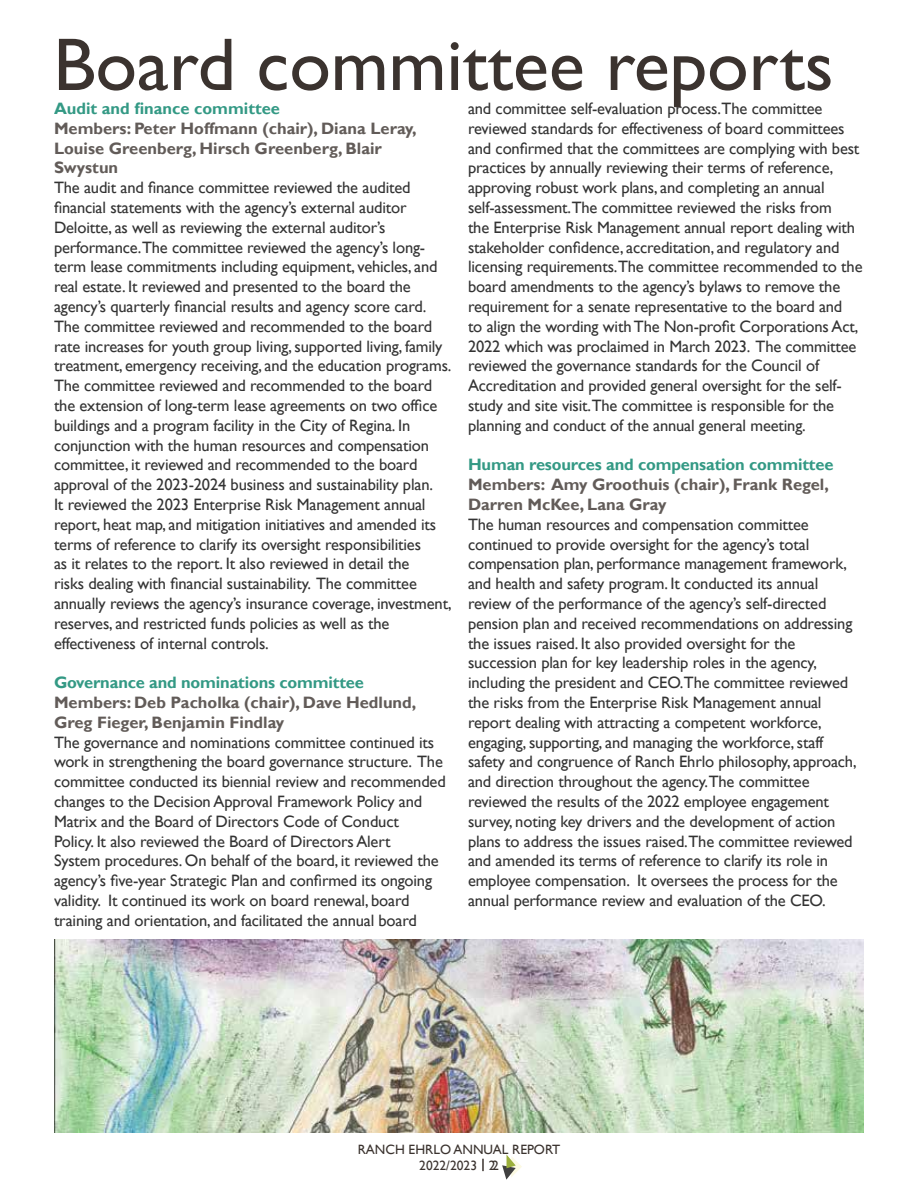
<style>
.page{position:relative;width:918px;height:1188px;background:#fff}
.page>*{position:absolute;margin:0;border:0;box-sizing:border-box;transform-origin:0 0}
.t1{font:75px "Gill Sans";color:#3b332f}
.t2{font:16.5px/19.8px "Gill Sans";letter-spacing:-.01em;color:#000}
.t3{font:700 16.5px/19.8px "Gill Sans";color:#3b332f}
.t4{font:700 16.5px "Gill Sans";letter-spacing:-.01em;color:#008066}
.t5{font:13.5px/15.8px "Gill Sans";color:#3b332f;text-align:center}
</style>
<div class="page">
<svg style="left:502px;top:1154px;width:20px;height:26px"></svg>
<img style="left:55px;top:940px;width:808px;height:193px">
<svg style="left:482px;top:1159px;width:2px;height:12px"></svg>
<h1 class="t1" style="left:53px;top:21px;width:782px">Board committee reports</h1>
<p class="t4" style="left:54px;top:99px;width:227px">Audit and finance committee</p>
<p class="t3" style="left:54px;top:119px;width:364px">Members: Peter Hoffmann (chair), Diana Leray,<br>Louise Greenberg, Hirsch Greenberg, Blair<br>Swystun</p>
<p class="t2" style="left:54px;top:178px;width:399px">The audit and finance committee reviewed the audited financial statements with the agency’s external auditor Deloitte, as well as reviewing the external auditor’s performance.The committee reviewed the agency’s long&shy;term lease commitments including equipment, vehicles, and real estate. It reviewed and presented to the board the agency’s quarterly financial results and agency score card.<br>The committee reviewed and recommended to the board rate increases for youth group living, supported living, family treatment, emergency receiving, and the education programs.<br>The committee reviewed and recommended to the board the extension of long-term lease agreements on two office buildings and a program facility in the City of Regina. In conjunction with the human resources and compensation committee, it reviewed and recommended to the board approval of the 2023-2024 business and sustainability plan.<br>It reviewed the 2023 Enterprise Risk Management annual report, heat map, and mitigation initiatives and amended its terms of reference to clarify its oversight responsibilities<br>as it relates to the report. It also reviewed in detail the<br>risks dealing with financial sustainability. The committee annually reviews the agency’s insurance coverage, investment, reserves, and restricted funds policies as well as the effectiveness of internal controls.</p>
<p class="t4" style="left:54px;top:673px;width:311px">Governance and nominations committee</p>
<p class="t3" style="left:54px;top:693px;width:364px">Members: Deb Pacholka (chair), Dave Hedlund,<br>Greg Fieger, Benjamin Findlay</p>
<p class="t2" style="left:54px;top:732px;width:393px">The governance and nominations committee continued its work in strengthening the board governance structure. The committee conducted its biennial review and recommended changes to the Decision Approval Framework Policy and Matrix and the Board of Directors Code of Conduct<br>Policy. It also reviewed the Board of Directors Alert<br>System procedures. On behalf of the board, it reviewed the agency’s five-year Strategic Plan and confirmed its ongoing validity. It continued its work on board renewal, board training and orientation, and facilitated the annual board</p>
<p class="t2" style="left:468px;top:99px;width:396px">and committee self-evaluation process.The committee reviewed standards for effectiveness of board committees and confirmed that the committees are complying with best practices by annually reviewing their terms of reference, approving robust work plans, and completing an annual self-assessment.The committee reviewed the risks from<br>the Enterprise Risk Management annual report dealing with stakeholder confidence, accreditation, and regulatory and licensing requirements.The committee recommended to the board amendments to the agency’s bylaws to remove the requirement for a senate representative to the board and<br>to align the wording with The Non-profit Corporations Act, 2022 which was proclaimed in March 2023. The committee reviewed the governance standards for the Council of Accreditation and provided general oversight for the self&shy;study and site visit.The committee is responsible for the planning and conduct of the annual general meeting.</p>
<p class="t4" style="left:468px;top:455px;width:367px">Human resources and compensation committee</p>
<p class="t3" style="left:468px;top:475px;width:362px">Members: Amy Groothuis (chair), Frank Regel,<br>Darren McKee, Lana Gray</p>
<p class="t2" style="left:468px;top:515px;width:390px">The human resources and compensation committee continued to provide oversight for the agency’s total compensation plan, performance management framework, and health and safety program. It conducted its annual review of the performance of the agency’s self-directed pension plan and received recommendations on addressing the issues raised. It also provided oversight for the succession plan for key leadership roles in the agency, including the president and CEO.The committee reviewed the risks from the Enterprise Risk Management annual report dealing with attracting a competent workforce, engaging, supporting, and managing the workforce, staff safety and congruence of Ranch Ehrlo philosophy, approach, and direction throughout the agency.The committee reviewed the results of the 2022 employee engagement survey, noting key drivers and the development of action plans to address the issues raised.The committee reviewed and amended its terms of reference to clarify its role in employee compensation. It oversees the process for the annual performance review and evaluation of the CEO.</p>
<p class="t5" style="left:358px;top:1142px;width:204px">RANCH EHRLO ANNUAL REPORT<br>2022/2023 22</p>
</div>
